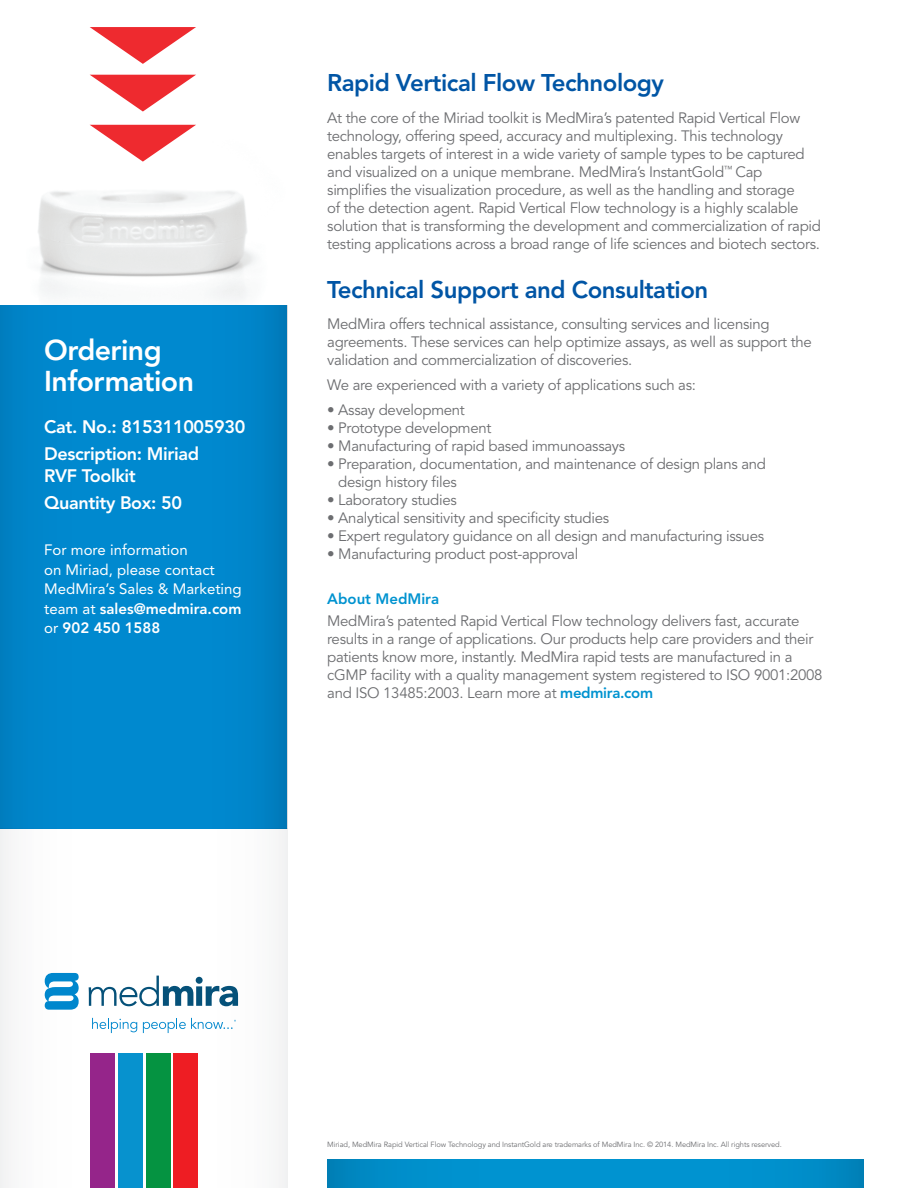
<style>
.page{position:relative;width:918px;height:1188px;background:#fff}
.page>*{position:absolute;margin:0;border:0;box-sizing:border-box;transform-origin:0 0}
.t1{font:800 28.5px/31.5px "Avenir";letter-spacing:-.02em;color:#fff}
.t2{font:800 24px "Avenir";letter-spacing:-.02em;color:#0155a5}
.t3{font:800 18px/27px "Avenir";letter-spacing:-.02em;color:#fff}
.t4{font:15px/18px "Avenir";letter-spacing:-.02em;color:#6c6d70}
.t5{font:15px/19.5px "Avenir";color:#fff}
.t6{font:800 15px "Avenir";color:#0093d0}
.t7{font:7.5px "Avenir";letter-spacing:-.01em;color:#6c6d70}
.s1{font-weight:800}
.s2{font-weight:800;color:#0093d0}
</style>
<div class="page">
<div style="left:0;top:305px;width:287px;height:524px;background:#0089cf"></div>
<div style="left:158px;top:305px;width:129px;height:524px;background:linear-gradient(to right,#008dd4,#007fc1)"></div>
<div style="left:0;top:305px;width:130px;height:524px;background:linear-gradient(to right,#0082c5,#008bd2)"></div>
<img style="left:38px;top:191px;width:218px;height:110px">
<svg style="left:90px;top:27px;width:106px;height:37px"></svg>
<svg style="left:90px;top:75px;width:106px;height:37px"></svg>
<svg style="left:90px;top:125px;width:106px;height:37px"></svg>
<div style="left:327px;top:1159px;width:537px;height:29px;background:#0093d0"></div>
<div style="left:633px;top:1159px;width:231px;height:29px;background:linear-gradient(to right,#0097d5,#0087c1)"></div>
<div style="left:327px;top:1159px;width:257px;height:29px;background:linear-gradient(to right,#0087c0,#0097d5)"></div>
<svg style="left:89px;top:976px;width:149px;height:30px"></svg>
<svg style="left:92px;top:1018px;width:45px;height:15px"></svg>
<svg style="left:143px;top:1018px;width:93px;height:15px"></svg>
<svg style="left:45px;top:973px;width:34px;height:37px"></svg>
<div style="left:146px;top:1053px;width:24px;height:135px;background:#059341"></div>
<div style="left:91px;top:1053px;width:24px;height:135px;background:#95258a"></div>
<div style="left:174px;top:1053px;width:24px;height:135px;background:#ee1d23"></div>
<div style="left:119px;top:1053px;width:24px;height:135px;background:#0792ce"></div>
<h1 class="t1" style="left:44px;top:334px;width:151px">Ordering<br>Information</h1>
<p class="t3" style="left:44px;top:413px;width:203px">Cat. No.: 815311005930<br>Description: Miriad</p>
<p class="t3" style="left:44px;top:462px;width:139px">RVF Toolkit<br>Quantity Box: 50</p>
<p class="t5" style="left:44px;top:540px;width:199px">For more information<br>on Miriad, please contact<br>MedMira’s Sales &amp; Marketing team at <span class="s1">sales@medmira.com </span>or <span class="s1">902 450 1588</span></p>
<h2 class="t2" style="left:327px;top:69px;width:338px">Rapid Vertical Flow Technology</h2>
<p class="t4" style="left:327px;top:109px;width:495px">At the core of the Miriad toolkit is MedMira’s patented Rapid Vertical Flow technology, offering speed, accuracy and multiplexing. This technology enables targets of interest in a wide variety of sample types to be captured and visualized on a unique membrane. MedMira’s InstantGold<sup>™</sup> Cap simplifies the visualization procedure, as well as the handling and storage<br>of the detection agent. Rapid Vertical Flow technology is a highly scalable solution that is transforming the development and commercialization of rapid testing applications across a broad range of life sciences and biotech sectors.</p>
<h2 class="t2" style="left:327px;top:275px;width:383px">Technical Support and Consultation</h2>
<p class="t4" style="left:327px;top:315px;width:486px">MedMira offers technical assistance, consulting services and licensing agreements. These services can help optimize assays, as well as support the validation and commercialization of discoveries.</p>
<p class="t4" style="left:327px;top:376px;width:370px">We are experienced with a variety of applications such as:</p>
<p class="t4" style="left:327px;top:401px;width:139px">• Assay development</p>
<p class="t4" style="left:327px;top:419px;width:166px">• Prototype development</p>
<p class="t4" style="left:327px;top:437px;width:300px">• Manufacturing of rapid based immunoassays</p>
<p class="t4" style="left:338px;top:455px;width:429px;text-indent:-11px">• Preparation, documentation, and maintenance of design plans and design history files</p>
<p class="t4" style="left:327px;top:491px;width:131px">• Laboratory studies</p>
<p class="t4" style="left:327px;top:509px;width:283px">• Analytical sensitivity and specificity studies</p>
<p class="t4" style="left:327px;top:527px;width:438px">• Expert regulatory guidance on all design and manufacturing issues</p>
<p class="t4" style="left:327px;top:545px;width:253px">• Manufacturing product post-approval</p>
<p class="t6" style="left:327px;top:589px;width:113px">About MedMira</p>
<p class="t4" style="left:327px;top:612px;width:497px">MedMira’s patented Rapid Vertical Flow technology delivers fast, accurate results in a range of applications. Our products help care providers and their patients know more, instantly. MedMira rapid tests are manufactured in a cGMP facility with a quality management system registered to ISO 9001:2008 and ISO 13485:2003. Learn more at <span class="s2">medmira.com</span></p>
<p class="t7" style="left:327px;top:1140px;width:456px">Miriad, MedMira Rapid Vertical Flow Technology and InstantGold are trademarks of MedMira Inc. © 2014. MedMira Inc. All rights reserved.</p>
</div>
